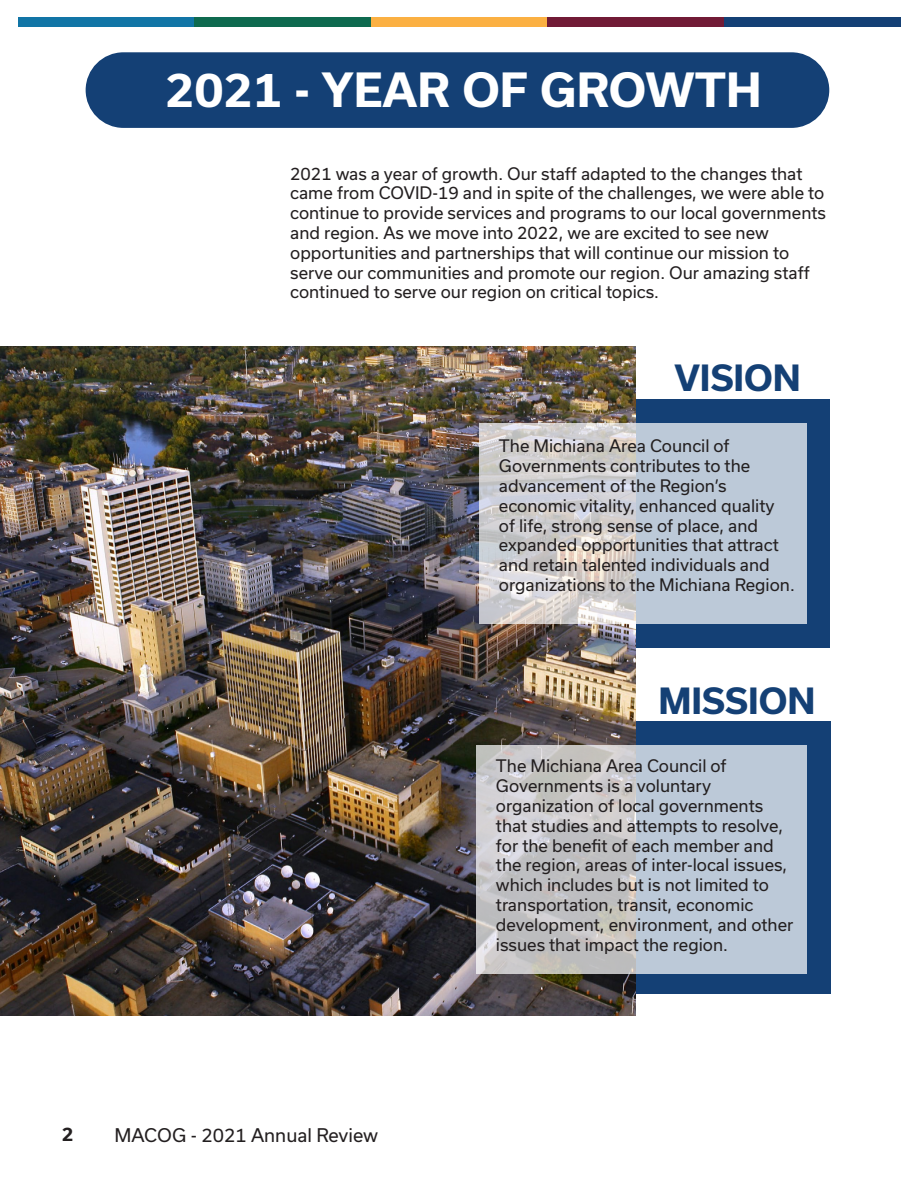
<style>
.page{position:relative;width:918px;height:1188px;background:#fff}
.page>*{position:absolute;margin:0;border:0;box-sizing:border-box;transform-origin:0 0}
.t1{font:700 45px "Usual";color:#fff}
.t2{font:700 34.5px "Usual";color:#144075}
.t3{font:18px "Usual";color:#231f20}
.t4{font:700 18px "Usual";color:#231f20}
.t5{font:16.5px/19.8px "Usual";color:#231f20}
</style>
<div class="page">
<div style="left:495px;top:399px;width:334px;height:249px;background:#144075"></div>
<div style="left:496px;top:721px;width:334px;height:273px;background:#144075"></div>
<img style="left:0;top:346px;width:636px;height:670px">
<div style="left:86px;top:52px;width:743px;height:76px;background:#144075;border-radius:38px"></div>
<div style="left:18px;top:17px;width:176px;height:10px;background:#1175a6"></div>
<div style="left:194px;top:17px;width:177px;height:10px;background:#0e6a4f"></div>
<div style="left:371px;top:17px;width:177px;height:10px;background:#fbb042"></div>
<div style="left:548px;top:17px;width:176px;height:10px;background:#711b36"></div>
<div style="left:724px;top:17px;width:177px;height:10px;background:#144075"></div>
<svg style="left:476px;top:745px;width:331px;height:229px;background:#c1c7cf"></svg>
<svg style="left:479px;top:423px;width:327px;height:200px;background:#c7ccd4"></svg>
<p class="t1" style="left:165px;top:65px;width:598px">2021 - YEAR OF GROWTH</p>
<p class="t5" style="left:290px;top:164px;width:537px">2021 was a year of growth. Our staff adapted to the changes that came from COVID-19 and in spite of the challenges, we were able to continue to provide services and programs to our local governments and region. As we move into 2022, we are excited to see new opportunities and partnerships that will continue our mission to serve our communities and promote our region. Our amazing staff continued to serve our region on critical topics.</p>
<p class="t2" style="left:674px;top:358px;width:128px">VISION</p>
<p class="t5" style="left:499px;top:436px;width:297px">The Michiana Area Council of Governments contributes to the advancement of the Region’s economic vitality, enhanced quality of life, strong sense of place, and expanded opportunities that attract and retain talented individuals and organizations to the Michiana Region.</p>
<p class="t2" style="left:658px;top:681px;width:159px">MISSION</p>
<p class="t4" style="left:62px;top:1124px;width:13px">2</p>
<p class="t3" style="left:114px;top:1125px;width:265px">MACOG - 2021 Annual Review</p>
<p class="t5" style="left:496px;top:756px;width:299px">The Michiana Area Council of Governments is a voluntary organization of local governments that studies and attempts to resolve, for the benefit of each member and the region, areas of inter-local issues, which includes but is not limited to transportation, transit, economic development, environment, and other issues that impact the region.</p>
</div>
